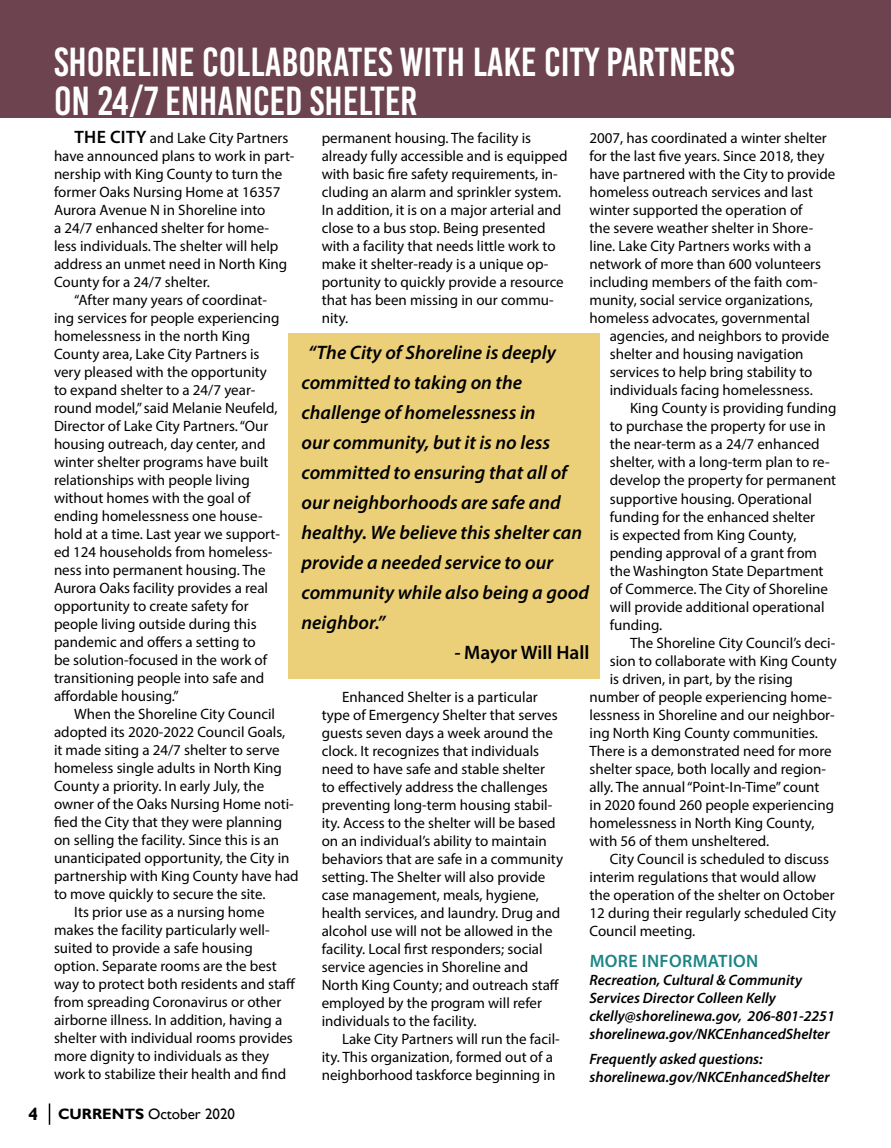
<style>
.page{position:relative;width:891px;height:1148px;background:#fff}
.page>*{position:absolute;margin:0;border:0;box-sizing:border-box;transform-origin:0 0}
.t1{font:40.5px/39px "Bebas Kai";color:#fff}
.t2{font:italic 600 19.5px/30px "Myriad Pro";color:#000}
.t3{font:600 19.5px "Myriad Pro";color:#000}
.t4{font:600 18px "Myriad Pro";letter-spacing:.02em;color:#1d8586}
.t5{font:15px/18px "Myriad Pro";color:#000}
.t6{font:italic 600 15px/18px "Myriad Pro";color:#000}
.t7{font:15px "Gill Sans";color:#000}
.s1{font-weight:600;font-size:18px}
.s2{font-style:italic}
.s3{font-weight:700;font-size:18px}
.s4{font-weight:700}
</style>
<div class="page">
<div style="left:0;top:0;width:891px;height:117px;background:#6c434f"></div>
<div style="left:288px;top:333px;width:311px;height:345px;background:#ecd079"></div>
<svg style="left:49px;top:1103px;width:1px;height:21px"></svg>
<h1 class="t1" style="left:54px;top:43px;width:682px">SHORELINE COLLABORATES WITH LAKE CITY PARTNERS<br>ON 24/7 ENHANCED SHELTER</h1>
<p class="t5" style="left:74px;top:128px;width:215px"><span class="s1">THE CITY</span> and Lake City Partners</p>
<p class="t5" style="left:54px;top:146px;width:242px">have announced plans to work in part-</p>
<p class="t5" style="left:54px;top:164px;width:230px">nership with King County to turn the</p>
<p class="t5" style="left:54px;top:182px;width:228px">former Oaks Nursing Home at 16357</p>
<p class="t5" style="left:54px;top:200px;width:213px">Aurora Avenue N in Shoreline into</p>
<p class="t5" style="left:54px;top:218px;width:217px">a 24/7 enhanced shelter for home-</p>
<p class="t5" style="left:54px;top:236px;width:226px">less individuals. The shelter will help</p>
<p class="t5" style="left:54px;top:254px;width:235px">address an unmet need in North King</p>
<p class="t5" style="left:54px;top:272px;width:157px">County for a 24/7 shelter.</p>
<p class="t5" style="left:74px;top:290px;width:194px">“After many years of coordinat-</p>
<p class="t5" style="left:54px;top:308px;width:227px">ing services for people experiencing</p>
<p class="t5" style="left:54px;top:326px;width:198px">homelessness in the north King</p>
<p class="t5" style="left:54px;top:344px;width:207px">County area, Lake City Partners is</p>
<p class="t5" style="left:54px;top:362px;width:215px">very pleased with the opportunity</p>
<p class="t5" style="left:54px;top:380px;width:203px">to expand shelter to a 24/7 year-</p>
<p class="t5" style="left:54px;top:398px;width:225px">round model,” said Melanie Neufeld,</p>
<p class="t5" style="left:54px;top:416px;width:216px">Director of Lake City Partners. “Our</p>
<p class="t5" style="left:54px;top:434px;width:213px">housing outreach, day center, and</p>
<p class="t5" style="left:54px;top:452px;width:216px">winter shelter programs have built</p>
<p class="t5" style="left:54px;top:470px;width:198px">relationships with people living</p>
<p class="t5" style="left:54px;top:488px;width:198px">without homes with the goal of</p>
<p class="t5" style="left:54px;top:506px;width:210px">ending homelessness one house-</p>
<p class="t5" style="left:54px;top:524px;width:228px">hold at a time. Last year we support-</p>
<p class="t5" style="left:54px;top:542px;width:220px">ed 124 households from homeless-</p>
<p class="t5" style="left:54px;top:560px;width:213px">ness into permanent housing. The</p>
<p class="t5" style="left:54px;top:578px;width:216px">Aurora Oaks facility provides a real</p>
<p class="t5" style="left:54px;top:596px;width:196px">opportunity to create safety for</p>
<p class="t5" style="left:54px;top:614px;width:204px">people living outside during this</p>
<p class="t5" style="left:54px;top:632px;width:203px">pandemic and offers a setting to</p>
<p class="t5" style="left:54px;top:650px;width:215px">be solution-focused in the work of</p>
<p class="t5" style="left:54px;top:668px;width:212px">transitioning people into safe and</p>
<p class="t5" style="left:54px;top:686px;width:126px">affordable housing.”</p>
<p class="t5" style="left:74px;top:704px;width:202px">When the Shoreline City Council</p>
<p class="t5" style="left:54px;top:722px;width:233px">adopted its 2020-2022 Council Goals,</p>
<p class="t5" style="left:54px;top:740px;width:227px">it made siting a 24/7 shelter to serve</p>
<p class="t5" style="left:54px;top:758px;width:230px">homeless single adults in North King</p>
<p class="t5" style="left:54px;top:776px;width:212px">County a priority. In early July, the</p>
<p class="t5" style="left:54px;top:794px;width:241px">owner of the Oaks Nursing Home noti-</p>
<p class="t5" style="left:54px;top:812px;width:230px">fied the City that they were planning</p>
<p class="t5" style="left:54px;top:830px;width:227px">on selling the facility. Since this is an</p>
<p class="t5" style="left:54px;top:848px;width:237px">unanticipated opportunity, the City in</p>
<p class="t5" style="left:54px;top:866px;width:246px">partnership with King County have had</p>
<p class="t5" style="left:54px;top:884px;width:213px">to move quickly to secure the site.</p>
<p class="t5" style="left:74px;top:902px;width:192px">Its prior use as a nursing home</p>
<p class="t5" style="left:54px;top:920px;width:217px">makes the facility particularly well-</p>
<p class="t5" style="left:54px;top:938px;width:200px">suited to provide a safe housing</p>
<p class="t5" style="left:54px;top:956px;width:224px">option. Separate rooms are the best</p>
<p class="t5" style="left:54px;top:974px;width:243px">way to protect both residents and staff</p>
<p class="t5" style="left:54px;top:992px;width:229px">from spreading Coronavirus or other</p>
<p class="t5" style="left:54px;top:1010px;width:230px">airborne illness. In addition, having a</p>
<p class="t5" style="left:54px;top:1028px;width:240px">shelter with individual rooms provides</p>
<p class="t5" style="left:54px;top:1046px;width:217px">more dignity to individuals as they</p>
<p class="t5" style="left:54px;top:1064px;width:234px">work to stabilize their health and find</p>
<p class="t5" style="left:322px;top:129px;width:247px">permanent housing. The facility is already fully accessible and is equipped with basic fire safety requirements, in&shy;cluding an alarm and sprinkler system.<br>In addition, it is on a major arterial and close to a bus stop. Being presented with a facility that needs little work to make it shelter-ready is a unique op&shy;portunity to quickly provide a resource that has been missing in our commu&shy;nity.</p>
<p class="t5" style="left:590px;top:129px;width:247px">2007, has coordinated a winter shelter for the last five years. Since 2018, they have partnered with the City to provide homeless outreach services and last winter supported the operation of<br>the severe weather shelter in Shore&shy;line. Lake City Partners works with a network of more than 600 volunteers including members of the faith com&shy;munity, social service organizations, homeless advocates, governmental</p>
<p class="t5" style="left:610px;top:327px;width:221px">agencies, and neighbors to provide shelter and housing navigation services to help bring stability to individuals facing homelessness.</p>
<p class="t5" style="left:610px;top:399px;width:228px;text-indent:20px">King County is providing funding to purchase the property for use in the near-term as a 24/7 enhanced shelter, with a long-term plan to re&shy;develop the property for permanent supportive housing. Operational funding for the enhanced shelter<br>is expected from King County, pending approval of a grant from the Washington State Department of Commerce. The City of Shoreline will provide additional operational funding.</p>
<p class="t5" style="left:630px;top:633px;width:207px">The Shoreline City Council’s deci-</p>
<p class="t5" style="left:610px;top:651px;width:229px">sion to collaborate with King County</p>
<p class="t5" style="left:610px;top:669px;width:185px">is driven, in part, by the rising</p>
<p class="t5" style="left:590px;top:687px;width:244px">number of people experiencing home-</p>
<p class="t5" style="left:590px;top:705px;width:247px">lessness in Shoreline and our neighbor-</p>
<p class="t5" style="left:590px;top:723px;width:230px">ing North King County communities.</p>
<p class="t5" style="left:590px;top:741px;width:244px">There is a demonstrated need for more</p>
<p class="t5" style="left:590px;top:759px;width:238px">shelter space, both locally and region-</p>
<p class="t5" style="left:590px;top:777px;width:232px">ally. The annual “Point-In-Time” count</p>
<p class="t5" style="left:590px;top:795px;width:246px">in 2020 found 260 people experiencing</p>
<p class="t5" style="left:590px;top:813px;width:226px">homelessness in North King County,</p>
<p class="t5" style="left:590px;top:831px;width:181px">with 56 of them unsheltered.</p>
<p class="t5" style="left:610px;top:849px;width:221px">City Council is scheduled to discuss</p>
<p class="t5" style="left:590px;top:867px;width:228px">interim regulations that would allow</p>
<p class="t5" style="left:590px;top:885px;width:247px">the operation of the shelter on October</p>
<p class="t5" style="left:590px;top:903px;width:248px">12 during their regularly scheduled City</p>
<p class="t5" style="left:590px;top:921px;width:107px">Council meeting.</p>
<p class="t4" style="left:590px;top:949px;width:170px">MORE INFORMATION</p>
<p class="t6" style="left:590px;top:970px;width:247px">Recreation, Cultural &amp; Community Services Director Colleen Kelly ckelly@shorelinewa.gov, 206-801-2251 shorelinewa.gov/NKCEnhancedShelter</p>
<p class="t6" style="left:590px;top:1049px;width:242px">Frequently asked questions: shorelinewa.gov/NKCEnhancedShelter</p>
<p class="t2" style="left:302px;top:336px;width:289px;text-indent:7px">“The City of Shoreline is deeply committed to taking on the challenge of homelessness in<br>our community, but it is no less committed to ensuring that all of our neighborhoods are safe and healthy. We believe this shelter can provide a needed service to our community while also being a good neighbor.”</p>
<h2 class="t3" style="left:454px;top:639px;width:136px"><span class="s2">-</span> Mayor Will Hall</h2>
<p class="t5" style="left:322px;top:687px;width:243px;text-indent:20px">Enhanced Shelter is a particular type of Emergency Shelter that serves guests seven days a week around the clock. It recognizes that individuals need to have safe and stable shelter<br>to effectively address the challenges preventing long-term housing stabil&shy;ity. Access to the shelter will be based on an individual’s ability to maintain behaviors that are safe in a community setting. The Shelter will also provide case management, meals, hygiene, health services, and laundry. Drug and alcohol use will not be allowed in the facility. Local first responders; social service agencies in Shoreline and North King County; and outreach staff employed by the program will refer individuals to the facility.</p>
<p class="t5" style="left:322px;top:1029px;width:240px;text-indent:20px">Lake City Partners will run the facil&shy;ity. This organization, formed out of a neighborhood taskforce beginning in</p>
<p class="t7" style="left:28px;top:1105px;width:208px"><span class="s3">4</span> <span class="s4">CURRENTS</span> October 2020</p>
</div>
